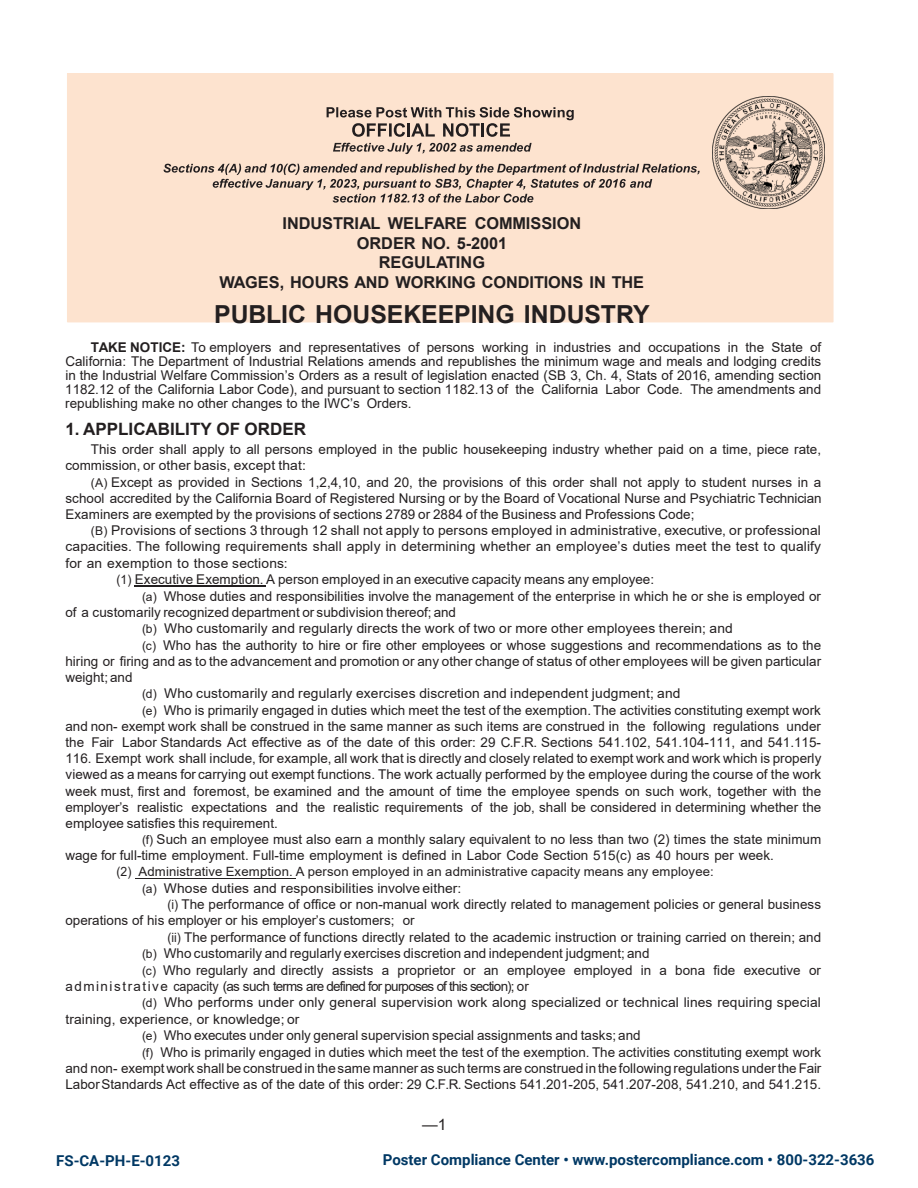
<style>
.page{position:relative;width:918px;height:1188px;background:#fff}
.page>*{position:absolute;margin:0;border:0;box-sizing:border-box;transform-origin:0 0}
.t1{font:700 24.9px "Arial";letter-spacing:-.005em;color:#231f20}
.t2{font:700 16.95px "Arial";color:#231f20}
.t3{font:700 16.35px/19.8px "Arial";letter-spacing:-.005em;color:#231f20;text-align:center}
.t4{font:15.6px "Arial";color:#231f20}
.t5{font:700 15px "Roboto";color:#003864}
.t6{font:13.5px/14.1px "Arial";color:#231f20;text-align:justify}
.t7{font:13.5px "Arial";letter-spacing:-.05em;color:#231f20}
.t8{font:12.75px "Arial";letter-spacing:.01em;color:#231f20;scale:.95 1}
.s1{font-weight:700}
.s2{font-size:12.15px}
.s3{font-size:12.75px}
</style>
<div class="page">
<hr style="left:135px;top:585px;width:131px;height:1px;background:#231f20">
<hr style="left:135px;top:878px;width:161px;height:1px;background:#231f20">
<div style="left:67px;top:74px;width:766px;height:248px;background:#fde3cf"></div>
<img style="left:712px;top:125px;width:113px;height:84px">
<img style="left:326px;top:96px;width:492px;height:29px">
<svg style="left:327px;top:107px;width:247px;height:30px"></svg>
<img style="left:162px;top:142px;width:539px;height:181px">
<svg style="left:333px;top:143px;width:199px;height:11px"></svg>
<svg style="left:164px;top:164px;width:536px;height:39px"></svg>
<p class="t3" style="left:219px;top:213px;width:426px">INDUSTRIAL WELFARE COMMISSION<br>ORDER NO. 5-2001<br>REGULATING<br>WAGES, HOURS AND WORKING CONDITIONS IN THE</p>
<p class="t1" style="left:214px;top:297px;width:437px">PUBLIC HOUSEKEEPING INDUSTRY</p>
<p class="t6" style="left:65px;top:340px;width:758px;text-indent:26px"><span class="s1">TAKE NOTICE:</span> To employers and representatives of persons working in industries and occupations in the State of California: The Department of Industrial Relations amends and republishes the minimum wage and meals and lodging credits in the Industrial Welfare Commission’s Orders as a result of legislation enacted (SB 3, Ch. 4, Stats of 2016, amending section 1182.12 of the California Labor Code), and pursuant to section 1182.13 of the California Labor Code. The amendments and republishing make no other changes to the IWC’s Orders.</p>
<p class="t2" style="left:65px;top:417px;width:242px">1. APPLICABILITY OF ORDER</p>
<p class="t6" style="left:91px;top:442px;width:732px">This order shall apply to all persons employed in the public housekeeping industry whether paid on a time, piece rate,</p>
<p class="t6" style="left:65px;top:458px;width:242px">commission, or other basis, except that:</p>
<p class="t6" style="left:91px;top:475px;width:732px"><span class="s2">(A)</span> Except as provided in Sections 1,2,4,10, and 20, the provisions of this order shall not apply to student nurses in a</p>
<p class="t6" style="left:65px;top:491px;width:758px">school accredited by the California Board of Registered Nursing or by the Board of Vocational Nurse and Psychiatric Technician</p>
<p class="t6" style="left:65px;top:507px;width:631px">Examiners are exempted by the provisions of sections 2789 or 2884 of the Business and Professions Code;</p>
<p class="t6" style="left:91px;top:523px;width:731px"><span class="s2">(B)</span> Provisions of sections 3 through 12 shall not apply to persons employed in administrative, executive, or professional</p>
<p class="t6" style="left:65px;top:540px;width:757px">capacities. The following requirements shall apply in determining whether an employee’s duties meet the test to qualify</p>
<p class="t6" style="left:65px;top:556px;width:224px">for an exemption to those sections:</p>
<p class="t6" style="left:116px;top:572px;width:539px"><span class="s3">(1)</span> Executive Exemption. A person employed in an executive capacity means any employee:</p>
<p class="t6" style="left:142px;top:589px;width:681px"><span class="s2">(a)</span> Whose duties and responsibilities involve the management of the enterprise in which he or she is employed or</p>
<p class="t6" style="left:65px;top:605px;width:392px">of a customarily recognized department or subdivision thereof; and</p>
<p class="t6" style="left:142px;top:621px;width:592px"><span class="s2">(b)</span> Who customarily and regularly directs the work of two or more other employees therein; and</p>
<p class="t6" style="left:142px;top:638px;width:681px"><span class="s2">(c)</span> Who has the authority to hire or fire other employees or whose suggestions and recommendations as to the</p>
<p class="t6" style="left:65px;top:654px;width:757px">hiring or firing and as to the advancement and promotion or any other change of status of other employees will be given particular</p>
<p class="t6" style="left:65px;top:670px;width:69px">weight; and</p>
<p class="t6" style="left:142px;top:687px;width:540px"><span class="s2">(d)</span> Who customarily and regularly exercises discretion and independent judgment; and</p>
<p class="t6" style="left:142px;top:703px;width:680px"><span class="s2">(e)</span> Who is primarily engaged in duties which meet the test of the exemption. The activities constituting exempt work</p>
<p class="t6" style="left:65px;top:719px;width:757px">and non- exempt work shall be construed in the same manner as such items are construed in the following regulations under</p>
<p class="t6" style="left:65px;top:735px;width:757px">the Fair Labor Standards Act effective as of the date of this order: 29 C.F.R. Sections 541.102, 541.104-111, and 541.115-</p>
<p class="t6" style="left:65px;top:751px;width:757px">116. Exempt work shall include, for example, all work that is directly and closely related to exempt work and work which is properly</p>
<p class="t6" style="left:66px;top:768px;width:757px">viewed as a means for carrying out exempt functions. The work actually performed by the employee during the course of the work</p>
<p class="t6" style="left:66px;top:784px;width:757px">week must, first and foremost, be examined and the amount of time the employee spends on such work, together with the</p>
<p class="t6" style="left:66px;top:800px;width:757px">employer’s realistic expectations and the realistic requirements of the job, shall be considered in determining whether the</p>
<p class="t6" style="left:66px;top:816px;width:214px">employee satisfies this requirement.</p>
<p class="t6" style="left:142px;top:832px;width:681px"><span class="s2">(f)</span> Such an employee must also earn a monthly salary equivalent to no less than two (2) times the state minimum</p>
<p class="t6" style="left:65px;top:849px;width:710px">wage for full-time employment. Full-time employment is defined in Labor Code Section 515(c) as 40 hours per week.</p>
<p class="t8" style="left:116px;top:863px;width:630px">(2) Administrative Exemption. A person employed in an administrative capacity means any employee:</p>
<p class="t6" style="left:142px;top:881px;width:321px"><span class="s2">(a)</span> Whose duties and responsibilities involve either:</p>
<p class="t6" style="left:168px;top:897px;width:655px"><span class="s3">(i)</span> The performance of office or non-manual work directly related to management policies or general business</p>
<p class="t6" style="left:65px;top:913px;width:351px">operations of his employer or his employer’s customers; or</p>
<p class="t6" style="left:168px;top:930px;width:655px"><span class="s3">(ii)</span> The performance of functions directly related to the academic instruction or training carried on therein; and</p>
<p class="t6" style="left:142px;top:946px;width:509px"><span class="s2">(b)</span> Who customarily and regularly exercises discretion and independent judgment; and</p>
<p class="t6" style="left:142px;top:963px;width:680px"><span class="s2">(c)</span> Who regularly and directly assists a proprietor or an employee employed in a bona fide executive or</p>
<p class="t7" style="left:65px;top:977px;width:465px">a d m i n i s t r at i v e capacity (as such terms are defined for purposes of this section); or</p>
<p class="t6" style="left:142px;top:995px;width:680px"><span class="s2">(d)</span> Who performs under only general supervision work along specialized or technical lines requiring special</p>
<p class="t6" style="left:65px;top:1012px;width:236px">training, experience, or knowledge; or</p>
<p class="t6" style="left:142px;top:1028px;width:500px"><span class="s2">(e)</span> Who executes under only general supervision special assignments and tasks; and</p>
<p class="t6" style="left:142px;top:1045px;width:681px"><span class="s2">(f)</span> Who is primarily engaged in duties which meet the test of the exemption. The activities constituting exempt work</p>
<p class="t6" style="left:65px;top:1061px;width:757px">and non- exemptwork shall be construed in thesame manner as such terms are construed in the following regulations undertheFair</p>
<p class="t6" style="left:65px;top:1077px;width:757px">LaborStandards Act effective as of the date of this order: 29 C.F.R. Sections 541.201-205, 541.207-208, 541.210, and 541.215.</p>
<p class="t4" style="left:422px;top:1113px;width:26px">—1</p>
<p class="t5" style="left:56px;top:1150px;width:125px">FS-CA-PH-E-0123</p>
<p class="t5" style="left:383px;top:1149px;width:493px">Poster Compliance Center • www.postercompliance.com • 800-322-3636</p>
</div>
